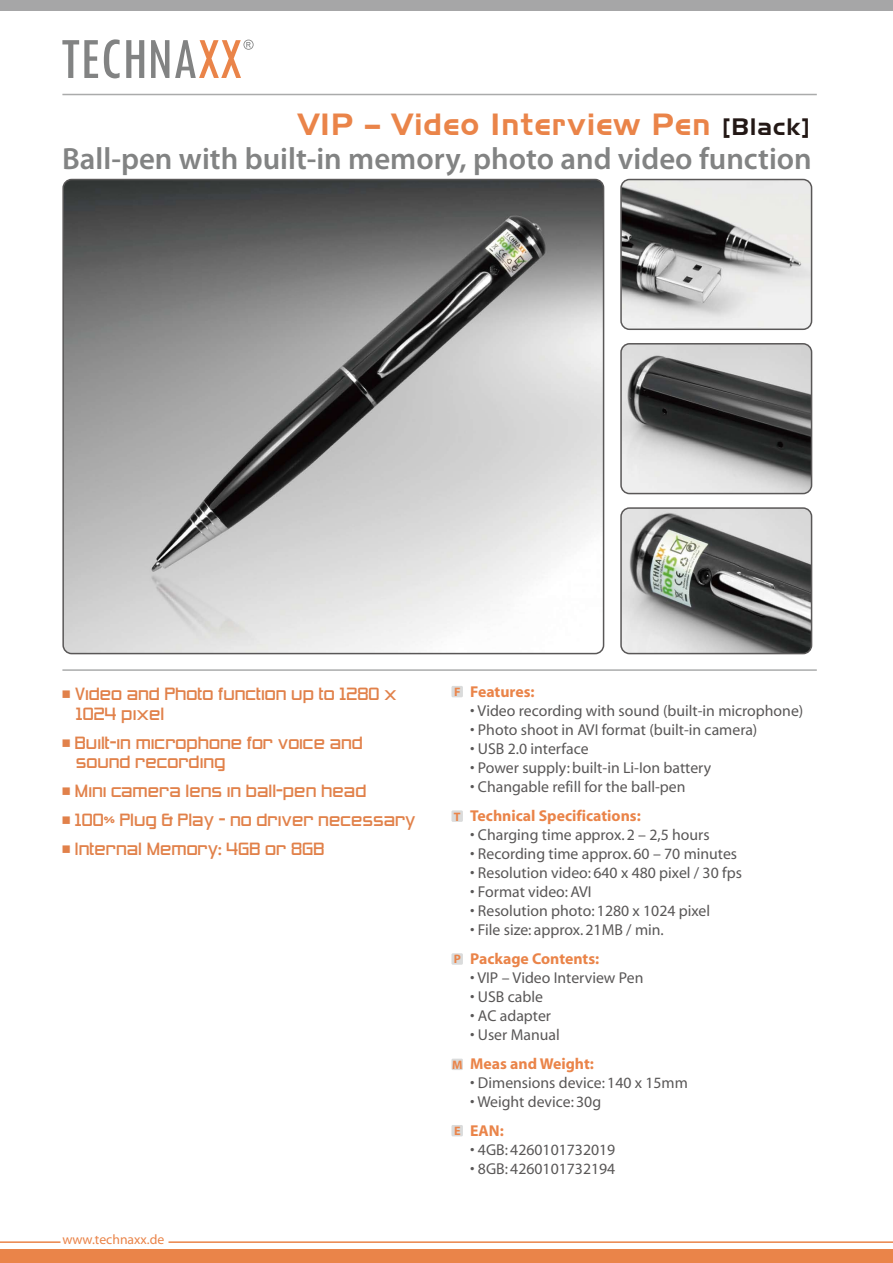
<style>
.page{position:relative;width:893px;height:1263px;background:#fff}
.page>*{position:absolute;margin:0;border:0;box-sizing:border-box;transform-origin:0 0}
.t1{font:600 30.75px "Myriad Pro";color:#828383}
.t2{font:29.85px "Aero Regular SWFTE";letter-spacing:.05em;color:#ea8449}
.t3{font:16.5px/19.8px "Zero Threes";color:#e1814a}
.t4{font:15.75px "Myriad";color:#595757}
.t5{font:700 15.75px "Myriad";color:#ea8449}
.t6{font:13.65px "Myriad";color:#ea8449}
.t7{font:700 12.3px "Myriad";color:#ea8449}
.s1{font-size:23.1px;color:#231815}
</style>
<div class="page">
<svg style="left:62px;top:40px;width:36px;height:38px"></svg>
<svg style="left:104px;top:39px;width:16px;height:39px"></svg>
<svg style="left:126px;top:40px;width:18px;height:38px"></svg>
<svg style="left:151px;top:40px;width:18px;height:38px"></svg>
<svg style="left:175px;top:40px;width:79px;height:38px"></svg>
<hr style="left:62px;top:94px;width:755px;height:1px;background:#aaabab">
<hr style="left:169px;top:1241px;width:724px;height:2px;background:#ea8449">
<hr style="left:0;top:1241px;width:61px;height:2px;background:#ea8449">
<div style="left:0;top:1250px;width:893px;height:13px;background:#ea8449"></div>
<div style="left:0;top:0;width:893px;height:10px;background:#a6a6a7"></div>
<hr style="left:62px;top:669px;width:755px;height:2px;background:#aaabab">
<svg style="left:62px;top:178px;width:751px;height:477px;background:#a6a6a6"></svg>
<div style="left:451px;top:810px;width:12px;height:12px;background:#dadbdb"></div>
<div style="left:451px;top:686px;width:12px;height:11px;background:#dadbdb"></div>
<div style="left:451px;top:953px;width:12px;height:12px;background:#dadbdb"></div>
<div style="left:451px;top:1059px;width:12px;height:11px;background:#dadbdb"></div>
<div style="left:451px;top:1125px;width:12px;height:11px;background:#dadbdb"></div>
<h2 class="t2" style="left:298px;top:107px;width:513px">VIP – Video Interview Pen <span class="s1">[Black]</span></h2>
<h1 class="t1" style="left:62px;top:139px;width:751px">Ball-pen with built-in memory, photo and video function</h1>
<p class="t3" style="left:76px;top:686px;width:323px;text-indent:-13px">• Video and Photo function up to 1280 x<br>1024 pixel</p>
<p class="t3" style="left:76px;top:734px;width:289px;text-indent:-13px">• Built-in microphone for voice and sound recording</p>
<p class="t3" style="left:62px;top:783px;width:305px">• Mini camera lens in ball-pen head</p>
<p class="t3" style="left:62px;top:812px;width:355px">• 100% Plug &amp; Play - no driver necessary</p>
<p class="t3" style="left:62px;top:840px;width:264px">• Internal Memory: 4GB or 8GB</p>
<p class="t6" style="left:62px;top:1232px;width:103px">www.technaxx.de</p>
<p class="t7" style="left:454px;top:685px;width:8px">F</p>
<p class="t7" style="left:454px;top:810px;width:8px">T</p>
<p class="t7" style="left:454px;top:953px;width:9px">P</p>
<p class="t7" style="left:452px;top:1058px;width:12px">M</p>
<p class="t7" style="left:454px;top:1125px;width:8px">E</p>
<p class="t5" style="left:470px;top:684px;width:66px">Features:</p>
<p class="t4" style="left:470px;top:703px;width:335px">• Video recording with sound (built-in microphone)</p>
<p class="t4" style="left:470px;top:722px;width:289px">• Photo shoot in AVI format (built-in camera)</p>
<p class="t4" style="left:470px;top:741px;width:120px">• USB 2.0 interface</p>
<p class="t4" style="left:470px;top:760px;width:243px">• Power supply: built-in Li-Ion battery</p>
<p class="t4" style="left:470px;top:779px;width:217px">• Changable refill for the ball-pen</p>
<p class="t5" style="left:470px;top:808px;width:172px">Technical Specifications:</p>
<p class="t4" style="left:470px;top:827px;width:241px">• Charging time approx. 2 – 2,5 hours</p>
<p class="t4" style="left:470px;top:846px;width:268px">• Recording time approx. 60 – 70 minutes</p>
<p class="t4" style="left:470px;top:865px;width:273px">• Resolution video: 640 x 480 pixel / 30 fps</p>
<p class="t4" style="left:470px;top:884px;width:123px">• Format video: AVI</p>
<p class="t4" style="left:470px;top:903px;width:241px">• Resolution photo: 1280 x 1024 pixel</p>
<p class="t4" style="left:470px;top:921px;width:195px">• File size: approx. 21MB / min.</p>
<p class="t5" style="left:470px;top:951px;width:131px">Package Contents:</p>
<p class="t4" style="left:470px;top:970px;width:175px">• VIP – Video Interview Pen</p>
<p class="t4" style="left:470px;top:989px;width:74px">• USB cable</p>
<p class="t4" style="left:470px;top:1008px;width:82px">• AC adapter</p>
<p class="t4" style="left:470px;top:1026px;width:91px">• User Manual</p>
<p class="t5" style="left:470px;top:1056px;width:125px">Meas and Weight:</p>
<p class="t4" style="left:470px;top:1075px;width:219px">• Dimensions device: 140 x 15mm</p>
<p class="t4" style="left:470px;top:1094px;width:132px">• Weight device: 30g</p>
<p class="t5" style="left:470px;top:1123px;width:35px">EAN:</p>
<p class="t4" style="left:470px;top:1142px;width:147px">• 4GB: 4260101732019</p>
<p class="t4" style="left:470px;top:1161px;width:147px">• 8GB: 4260101732194</p>
</div>
